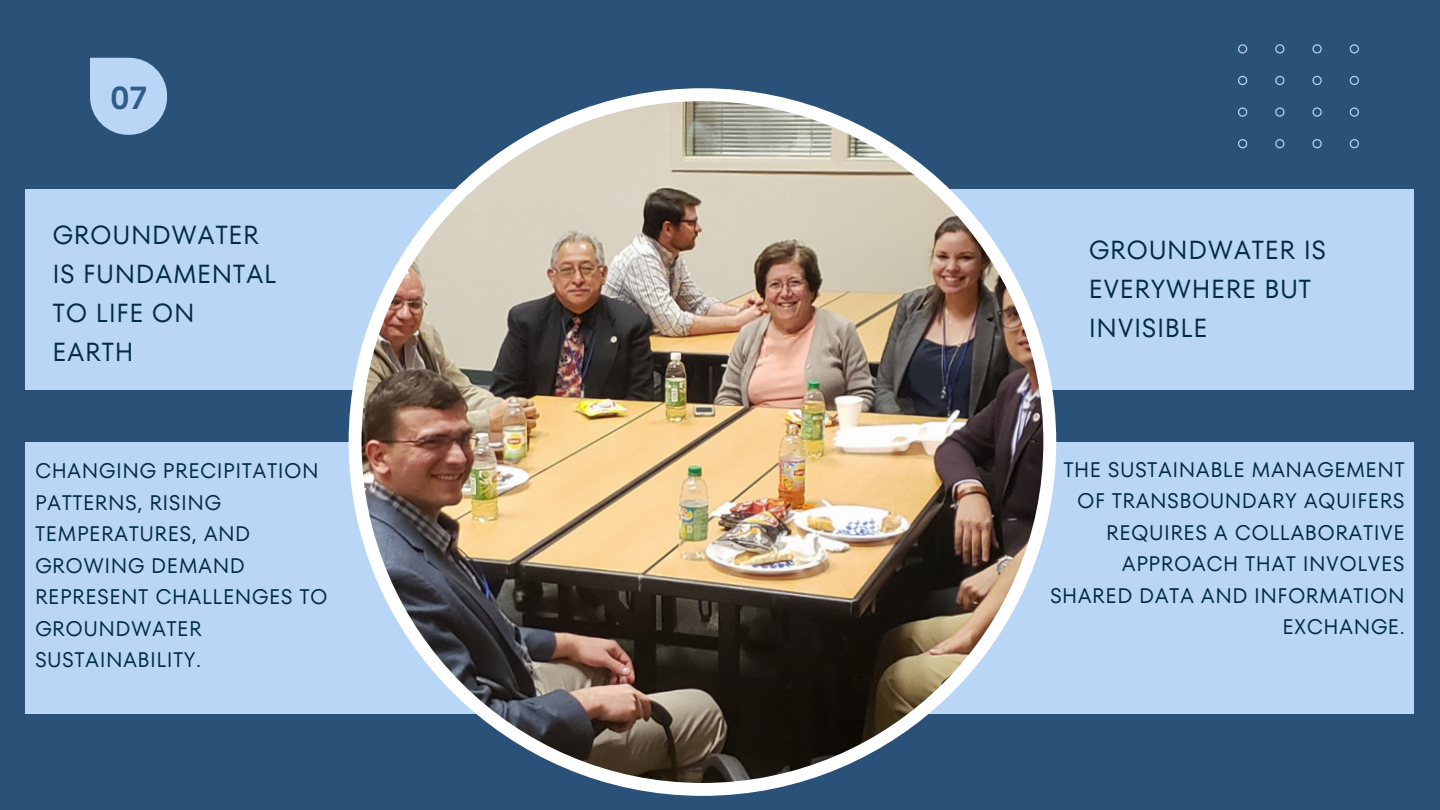
<style>
.page{position:relative;width:1440px;height:810px;background:#2a5279}
.page>*{position:absolute;margin:0;border:0;box-sizing:border-box;transform-origin:0 0}
.t1{font:700 29.3px "Open Sauce One";color:#2f5c88}
.t2{font:26px/39px "TT Fors";letter-spacing:.02em;color:#022b48}
.t3{font:21px/31.5px "TT Fors";letter-spacing:.02em;color:#022b48;text-align:right}
</style>
<div class="page">
<svg style="left:90px;top:58px;width:77px;height:77px;background:#a3c1e2"></svg>
<div style="left:25px;top:190px;width:575px;height:200px;background:#bad6f6"></div>
<div style="left:25px;top:443px;width:575px;height:271px;background:#bad6f6"></div>
<div style="left:785px;top:190px;width:629px;height:200px;background:#bad6f6"></div>
<div style="left:785px;top:443px;width:629px;height:271px;background:#bad6f6"></div>
<svg style="left:1238px;top:44px;width:121px;height:104px"></svg>
<img style="left:349px;top:88px;width:707px;height:708px">
<h1 class="t1" style="left:110px;top:79px;width:38px">07</h1>
<p class="t2" style="left:52px;top:215px;width:226px">GROUNDWATER<br>IS FUNDAMENTAL<br>TO LIFE ON<br>EARTH</p>
<p class="t3" style="left:35px;top:455px;width:294px;text-align:left">CHANGING PRECIPITATION<br>PATTERNS, RISING<br>TEMPERATURES, AND<br>GROWING DEMAND<br>REPRESENT CHALLENGES TO<br>GROUNDWATER<br>SUSTAINABILITY.</p>
<p class="t2" style="left:1089px;top:231px;width:239px">GROUNDWATER IS<br>EVERYWHERE BUT<br>INVISIBLE</p>
<p class="t3" style="left:1050px;top:454px;width:356px">THE SUSTAINABLE MANAGEMENT<br>OF TRANSBOUNDARY AQUIFERS<br>REQUIRES A COLLABORATIVE<br>APPROACH THAT INVOLVES<br>SHARED DATA AND INFORMATION<br>EXCHANGE.</p>
</div>
